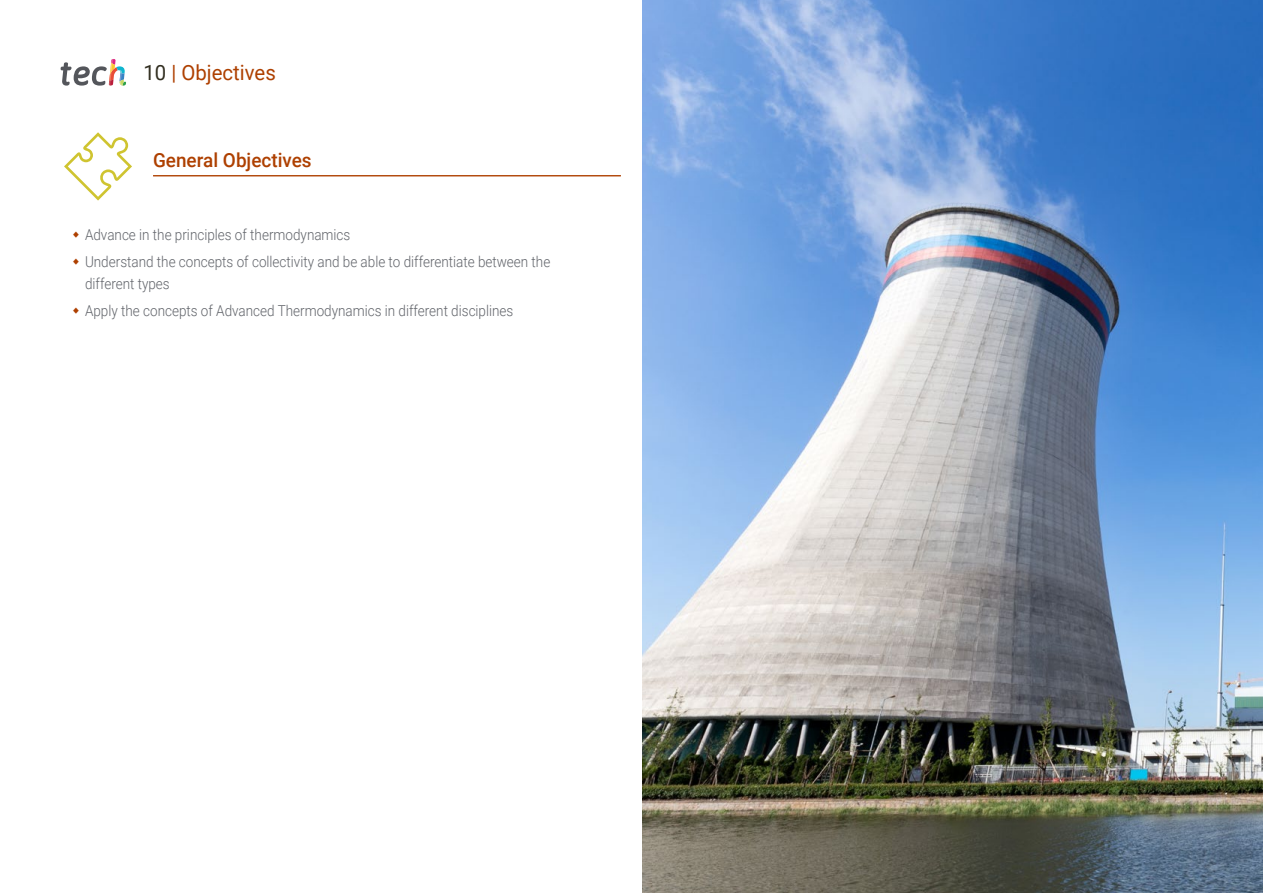
<style>
.page{position:relative;width:1263px;height:893px;background:#fff}
.page>*{position:absolute;margin:0;border:0;box-sizing:border-box;transform-origin:0 0}
.t1{font:21px "Roboto";color:#ae4000}
.t2{font:500 19.5px "Roboto";color:#ae4000}
.t3{font:300 15px/26.7px "Roboto";color:#61646a;scale:.9 1}
.s1{color:#312e20}
</style>
<div class="page">
<hr style="left:153px;top:175px;width:468px;height:1px;background:#ae4000">
<svg style="left:64px;top:132px;width:68px;height:69px"></svg>
<img style="left:642px;top:0;width:621px;height:893px">
<svg style="left:61px;top:59px;width:65px;height:27px"></svg>
<h1 class="t1" style="left:144px;top:57px;width:134px"><span class="s1">10</span> | Objectives</h1>
<h2 class="t2" style="left:153px;top:147px;width:160px">General Objectives</h2>
<p class="t3" style="left:85px;top:221px;width:518px">Advance in the principles of thermodynamics<br>Understand the concepts of collectivity and be able to differentiate between the</p>
<p class="t3" style="left:85px;top:270px;width:477px">different types<br>Apply the concepts of Advanced Thermodynamics in different disciplines</p>
</div>
